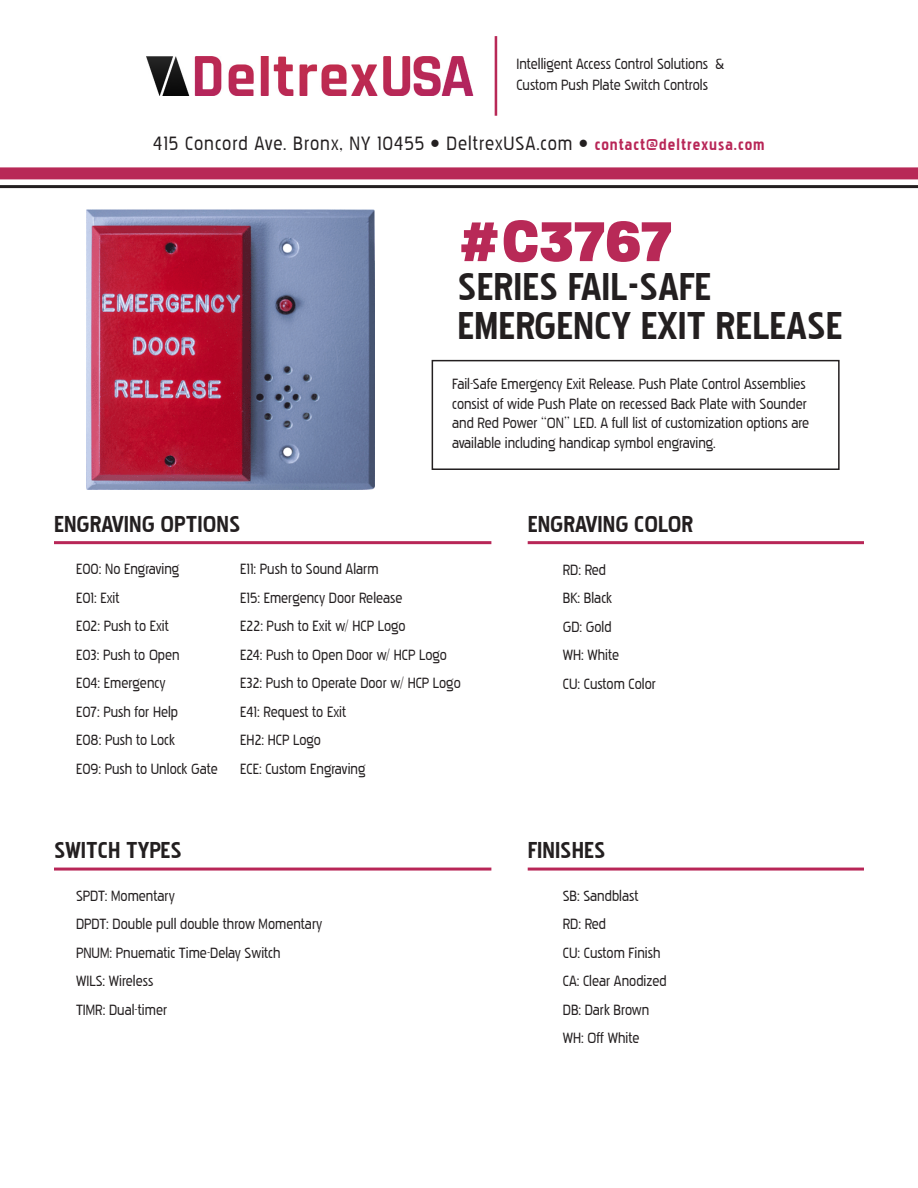
<style>
.page{position:relative;width:918px;height:1188px;background:#fff}
.page>*{position:absolute;margin:0;border:0;box-sizing:border-box;transform-origin:0 0}
.t1{font:900 55.05px "Tofino";color:#b82957}
.t2{font:700 48px/39px "Pakenham";color:#231f20}
.t3{font:700 28.5px "Pakenham";color:#231f20}
.t4{font:19.5px "Pakenham Rg";letter-spacing:.05em;color:#231f20}
.t5{font:15px/19.5px "Pakenham Rg";color:#231f20}
.s1{font-family:"Pakenham";font-weight:700;color:#b82657}
</style>
<div class="page">
<div style="left:0;top:167px;width:918px;height:12px;background:#b82957"></div>
<hr style="left:0;top:185px;width:918px;height:3px;background:#231f20">
<hr style="left:495px;top:36px;width:2px;height:80px;background:#b82957">
<img style="left:147px;top:56px;width:327px;height:39px">
<hr style="left:54px;top:541px;width:437px;height:3px;background:#b82657">
<hr style="left:54px;top:868px;width:437px;height:3px;background:#b82657">
<hr style="left:528px;top:541px;width:336px;height:3px;background:#b82657">
<hr style="left:528px;top:868px;width:336px;height:3px;background:#b82657">
<img style="left:86px;top:209px;width:289px;height:280px">
<div style="left:432px;top:360px;width:408px;height:110px;border:2px solid #231f20"></div>
<p class="t5" style="left:516px;top:53px;width:209px;line-height:21px">Intelligent Access Control Solutions &amp;<br>Custom Push Plate Switch Controls</p>
<h3 class="t4" style="left:153px;top:132px;width:613px">415 Concord Ave. Bronx, NY 10455 • DeltrexUSA.com • <span class="s1">contact@deltrexusa.com</span></h3>
<p class="t1" style="left:458px;top:194px;width:216px">#C3767</p>
<p class="t2" style="left:458px;top:268px;width:387px">SERIES FAIL-SAFE<br>EMERGENCY EXIT RELEASE</p>
<p class="t3" style="left:54px;top:512px;width:188px">ENGRAVING OPTIONS</p>
<p class="t5" style="left:452px;top:375px;width:359px">Fail-Safe Emergency Exit Release. Push Plate Control Assemblies consist of wide Push Plate on recessed Back Plate with Sounder and Red Power “ON” LED. A full list of customization options are available including handicap symbol engraving.</p>
<p class="t3" style="left:528px;top:512px;width:167px">ENGRAVING COLOR</p>
<p class="t5" style="left:76px;top:559px;width:105px">E00: No Engraving</p>
<p class="t5" style="left:76px;top:588px;width:45px">E01: Exit</p>
<p class="t5" style="left:76px;top:616px;width:94px">E02: Push to Exit</p>
<p class="t5" style="left:76px;top:645px;width:105px">E03: Push to Open</p>
<p class="t5" style="left:76px;top:673px;width:91px">E04: Emergency</p>
<p class="t5" style="left:76px;top:702px;width:104px">E07: Push for Help</p>
<p class="t5" style="left:76px;top:730px;width:101px">E08: Push to Lock</p>
<p class="t5" style="left:76px;top:759px;width:143px">E09: Push to Unlock Gate</p>
<p class="t5" style="left:240px;top:559px;width:140px">E11: Push to Sound Alarm</p>
<p class="t5" style="left:240px;top:588px;width:164px">E15: Emergency Door Release</p>
<p class="t5" style="left:240px;top:616px;width:167px">E22: Push to Exit w/ HCP Logo</p>
<p class="t5" style="left:240px;top:645px;width:208px">E24: Push to Open Door w/ HCP Logo</p>
<p class="t5" style="left:240px;top:673px;width:222px">E32: Push to Operate Door w/ HCP Logo</p>
<p class="t5" style="left:240px;top:702px;width:107px">E41: Request to Exit</p>
<p class="t5" style="left:240px;top:730px;width:82px">EH2: HCP Logo</p>
<p class="t5" style="left:240px;top:759px;width:127px">ECE: Custom Engraving</p>
<p class="t3" style="left:54px;top:838px;width:129px">SWITCH TYPES</p>
<p class="t5" style="left:76px;top:886px;width:100px">SPDT: Momentary</p>
<p class="t5" style="left:76px;top:914px;width:248px">DPDT: Double pull double throw Momentary</p>
<p class="t5" style="left:76px;top:943px;width:206px">PNUM: Pnuematic Time-Delay Switch</p>
<p class="t5" style="left:76px;top:971px;width:79px">WILS: Wireless</p>
<p class="t5" style="left:76px;top:1000px;width:93px">TIMR: Dual-timer</p>
<p class="t5" style="left:563px;top:560px;width:45px">RD: Red</p>
<p class="t5" style="left:563px;top:588px;width:51px">BK: Black</p>
<p class="t5" style="left:563px;top:617px;width:50px">GD: Gold</p>
<p class="t5" style="left:563px;top:645px;width:58px">WH: White</p>
<p class="t5" style="left:563px;top:674px;width:95px">CU: Custom Color</p>
<p class="t3" style="left:528px;top:838px;width:79px">FINISHES</p>
<p class="t5" style="left:563px;top:886px;width:77px">SB: Sandblast</p>
<p class="t5" style="left:563px;top:915px;width:45px">RD: Red</p>
<p class="t5" style="left:563px;top:943px;width:99px">CU: Custom Finish</p>
<p class="t5" style="left:563px;top:972px;width:105px">CA: Clear Anodized</p>
<p class="t5" style="left:563px;top:1000px;width:88px">DB: Dark Brown</p>
<p class="t5" style="left:563px;top:1029px;width:78px">WH: Off White</p>
</div>
